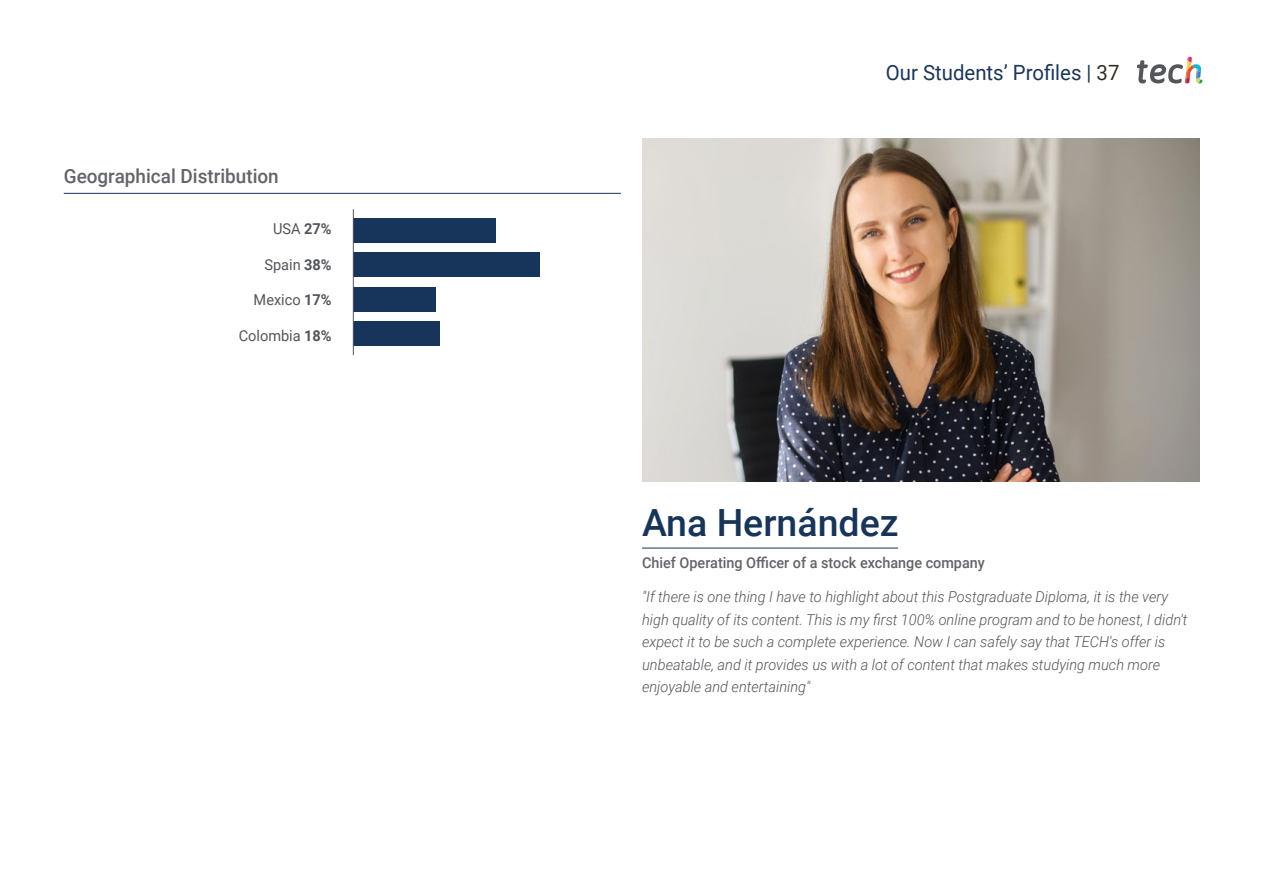
<style>
.page{position:relative;width:1263px;height:893px;background:#fff}
.page>*{position:absolute;margin:0;border:0;box-sizing:border-box;transform-origin:0 0}
.t1{font:500 37.5px "Roboto";color:#17355b}
.t2{font:21px "Roboto";color:#1a355c}
.t3{font:500 19.5px "Roboto";color:#61646a}
.t4{font:italic 300 15px/22.5px "Roboto";color:#52555b}
.t5{font:500 15px "Roboto";color:#61646a;scale:.96 1}
.t6{font:15px "Roboto";color:#52555b}
.s1{font-weight:700}
.s2{color:#312e20}
</style>
<div class="page">
<svg style="left:1137px;top:57px;width:65px;height:27px"></svg>
<hr style="left:642px;top:548px;width:256px;height:1px;background:#123352">
<img style="left:642px;top:138px;width:557px;height:343px">
<hr style="left:64px;top:193px;width:557px;height:1px;background:#17355b">
<div style="left:353px;top:218px;width:143px;height:25px;background:#17355b"></div>
<div style="left:353px;top:252px;width:187px;height:25px;background:#17355b"></div>
<div style="left:353px;top:287px;width:83px;height:24px;background:#17355b"></div>
<div style="left:353px;top:321px;width:87px;height:25px;background:#17355b"></div>
<hr style="left:353px;top:209px;width:1px;height:146px;background:#52555b">
<h3 class="t3" style="left:64px;top:162px;width:217px">Geographical Distribution</h3>
<p class="t6" style="left:273px;top:218px;width:60px">USA <span class="s1">27%</span></p>
<p class="t6" style="left:264px;top:254px;width:69px">Spain <span class="s1">38%</span></p>
<p class="t6" style="left:254px;top:289px;width:80px">Mexico <span class="s1">17%</span></p>
<p class="t6" style="left:239px;top:325px;width:94px">Colombia <span class="s1">18%</span></p>
<h2 class="t2" style="left:886px;top:57px;width:235px">Our Students’ Profiles | <span class="s2">37</span></h2>
<h1 class="t1" style="left:642px;top:496px;width:258px">Ana Hernández</h1>
<p class="t5" style="left:642px;top:552px;width:358px">Chief Operating Officer of a stock exchange company</p>
<p class="t4" style="left:642px;top:585px;width:547px">"If there is one thing I have to highlight about this Postgraduate Diploma, it is the very high quality of its content. This is my first 100% online program and to be honest, I didn't expect it to be such a complete experience. Now I can safely say that TECH's offer is unbeatable, and it provides us with a lot of content that makes studying much more enjoyable and entertaining"</p>
</div>
